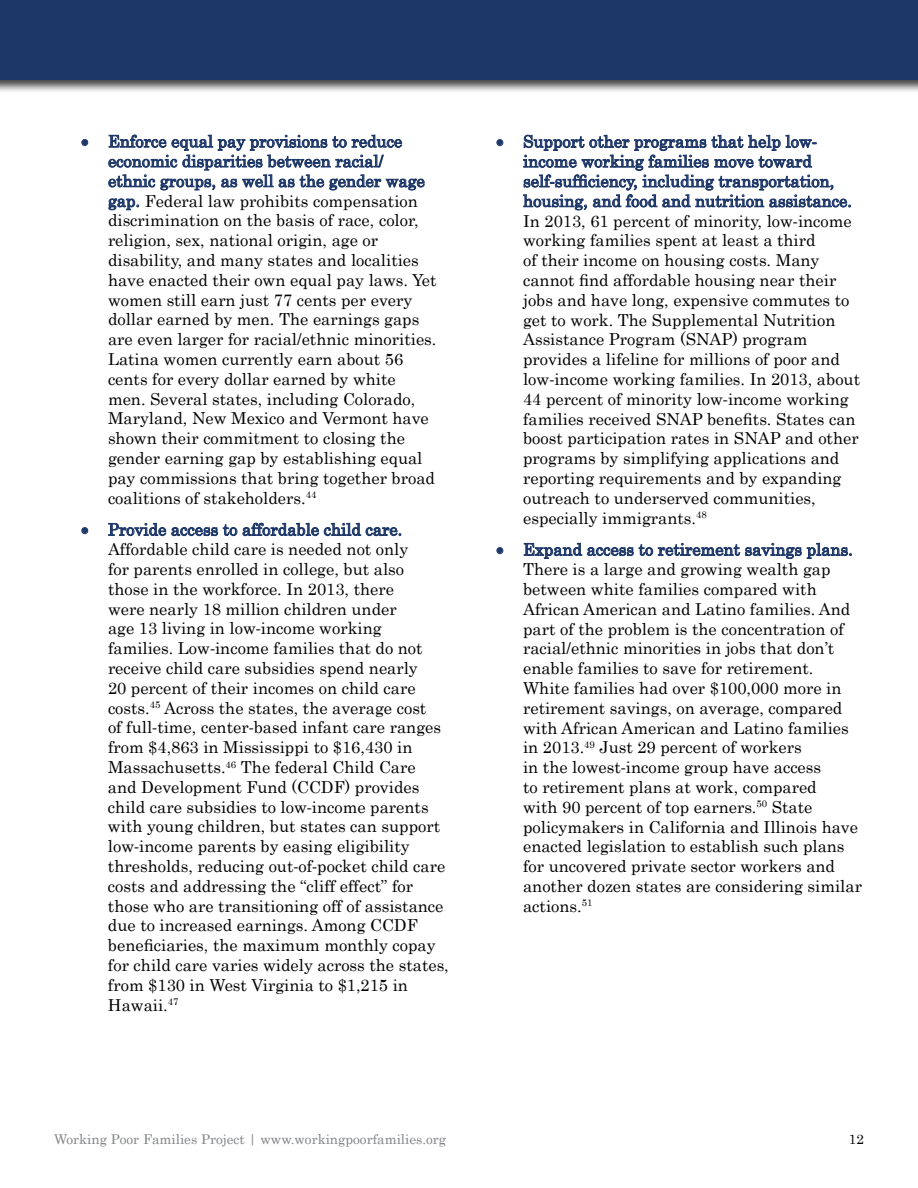
<style>
.page{position:relative;width:918px;height:1188px;background:#fff}
.page>*{position:absolute;margin:0;border:0;box-sizing:border-box;transform-origin:0 0}
.t1{font:16.5px/19.8px "Century";color:#000}
.t2{font:13.5px "Century";color:#808285}
.t3{font:13.5px "Century";color:#000}
.s1{color:#1d3768}
.s2{font-family:"Calibri"}
.s3{font-family:"Calibri";color:#1d3768}
</style>
<div class="page">
<div style="left:0;top:0;width:918px;height:93px;background:#000;opacity:.75"></div>
<div style="left:0;top:0;width:918px;height:80px;background:#1d3768"></div>
<svg style="left:109px;top:135px;width:315px;height:55px"></svg>
<svg style="left:109px;top:199px;width:30px;height:11px"></svg>
<svg style="left:109px;top:523px;width:57px;height:13px"></svg>
<svg style="left:172px;top:525px;width:65px;height:11px"></svg>
<svg style="left:243px;top:523px;width:158px;height:13px"></svg>
<svg style="left:523px;top:135px;width:328px;height:75px"></svg>
<svg style="left:524px;top:543px;width:109px;height:16px"></svg>
<svg style="left:639px;top:543px;width:162px;height:16px"></svg>
<svg style="left:807px;top:543px;width:45px;height:16px"></svg>
<svg style="left:82px;top:140px;width:7px;height:6px"></svg>
<svg style="left:82px;top:528px;width:7px;height:7px"></svg>
<svg style="left:497px;top:140px;width:7px;height:7px"></svg>
<svg style="left:497px;top:548px;width:7px;height:7px"></svg>
<p class="t1" style="left:108px;top:130px;width:330px;text-indent:-27px"><span class="s1">• Enforce equal pay provisions to reduce economic disparities between racial/<br>ethnic groups, as well as the gender wage gap.</span> Federal law prohibits compensation discrimination on the basis of race, color, religion, sex, national origin, age or disability, and many states and localities have enacted their own equal pay laws. Yet women still earn just 77 cents per every dollar earned by men. The earnings gaps are even larger for racial/ethnic minorities.<br>Latina women currently earn about 56 cents for every dollar earned by white men. Several states, including Colorado, Maryland, New Mexico and Vermont have shown their commitment to closing the gender earning gap by establishing equal pay commissions that bring together broad coalitions of stakeholders.<sup>44</sup></p>
<p class="t1" style="left:108px;top:518px;width:342px;text-indent:-27px"><span class="s1">• Provide access to affordable child care.<br></span>Affordable child care is needed not only<br>for parents enrolled in college, but also<br>those in the workforce. In 2013, there<br>were nearly 18 million children under<br>age 13 living in low<span class="s2">-</span>income working families. Low<span class="s2">-</span>income families that do not receive child care subsidies spend nearly<br>20 percent of their incomes on child care costs.<sup>45</sup> Across the states, the average cost<br>of full<span class="s2">-</span>time, center<span class="s2">-</span>based infant care ranges from $4,863 in Mississippi to $16,430 in Massachusetts.<sup>46</sup> The federal Child Care<br>and Development Fund (CCDF) provides child care subsidies to low<span class="s2">-</span>income parents with young children, but states can support low<span class="s2">-</span>income parents by easing eligibility thresholds, reducing out<span class="s2">-</span>of<span class="s2">-</span>pocket child care costs and addressing the “cliff effect” for those who are transitioning off of assistance due to increased earnings. Among CCDF beneficiaries, the maximum monthly copay for child care varies widely across the states, from $130 in West Virginia to $1,215 in Hawaii.<sup>47</sup></p>
<p class="t1" style="left:523px;top:130px;width:338px;text-indent:-27px"><span class="s1">• Support other programs that help low&shy;income working families move toward self</span><span class="s3">-</span><span class="s1">sufficiency, including transportation, housing, and food and nutrition assistance.<br></span>In 2013, 61 percent of minority, low<span class="s2">-</span>income working families spent at least a third<br>of their income on housing costs. Many cannot find affordable housing near their jobs and have long, expensive commutes to get to work. The Supplemental Nutrition Assistance Program (SNAP) program provides a lifeline for millions of poor and low<span class="s2">-</span>income working families. In 2013, about 44 percent of minority low<span class="s2">-</span>income working families received SNAP benefits. States can boost participation rates in SNAP and other programs by simplifying applications and reporting requirements and by expanding outreach to underserved communities, especially immigrants.<sup>48</sup></p>
<p class="t1" style="left:523px;top:538px;width:340px;text-indent:-27px"><span class="s1">• Expand access to retirement savings plans.<br></span>There is a large and growing wealth gap between white families compared with African American and Latino families. And part of the problem is the concentration of racial/ethnic minorities in jobs that don’t enable families to save for retirement.<br>White families had over $100,000 more in retirement savings, on average, compared with African American and Latino families in 2013.<sup>49</sup> Just 29 percent of workers<br>in the lowest<span class="s2">-</span>income group have access<br>to retirement plans at work, compared<br>with 90 percent of top earners.<sup>50</sup> State policymakers in California and Illinois have enacted legislation to establish such plans for uncovered private sector workers and another dozen states are considering similar actions.<sup>51</sup></p>
<p class="t2" style="left:54px;top:1128px;width:394px">Working Poor Families Project | www.workingpoorfamilies.org</p>
<p class="t3" style="left:849px;top:1128px;width:17px">12</p>
</div>
